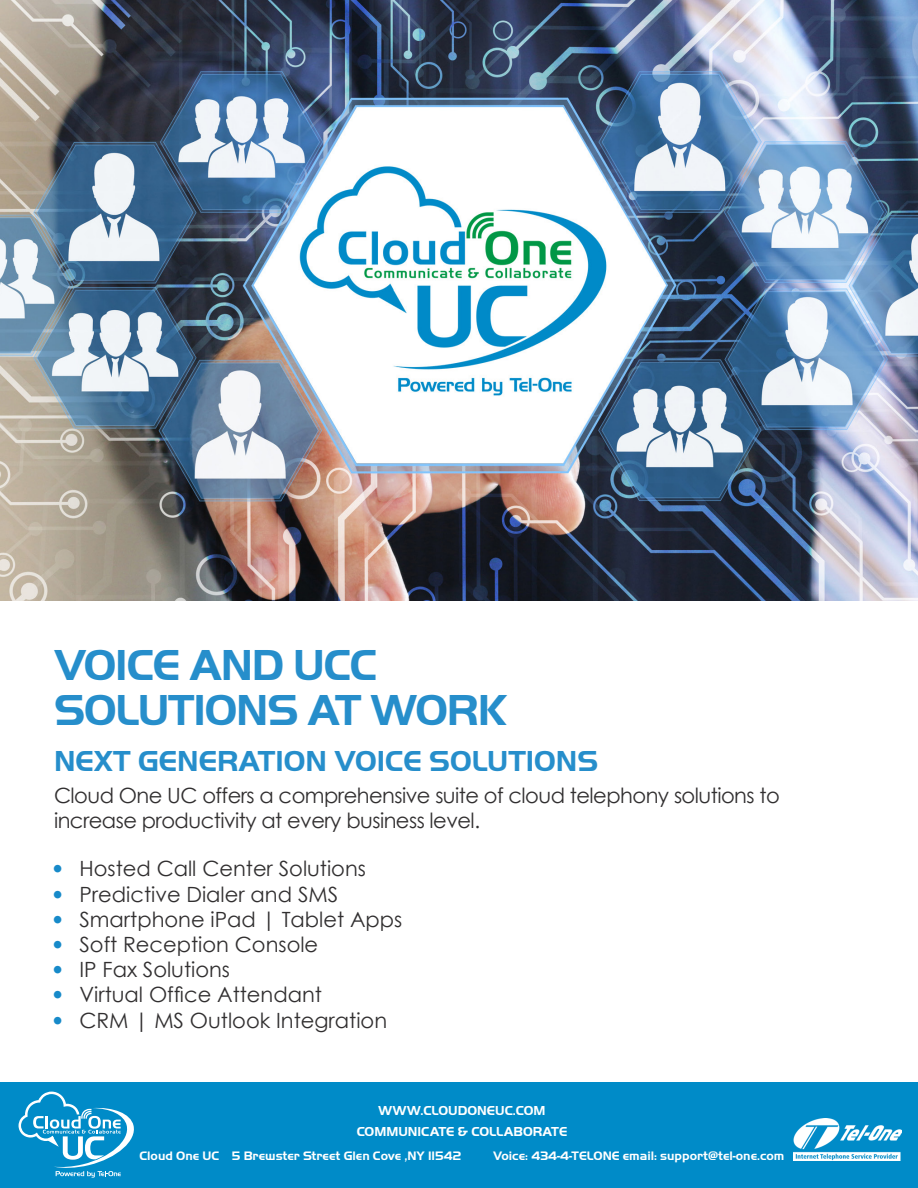
<style>
.page{position:relative;width:918px;height:1188px;background:#fff}
.page>*{position:absolute;margin:0;border:0;box-sizing:border-box;transform-origin:0 0}
.t1{font:700 45px "Handel Got D";letter-spacing:-.025em;color:#268ecb}
.t2{font:700 30px "Handel Got D";color:#268ecb}
.t3{font:21px "Century Gothic";color:#312f30}
.t4{font:21px "Century Gothic";letter-spacing:-.025em;color:#312f30}
.t5{font:700 13.5px "Handel Got D";color:#fff}
.t6{font:700 12.75px "Handel Got D";color:#fff}
.s1{font-family:"Avenir";color:#178ac9}
</style>
<div class="page">
<img style="left:0;top:0;width:918px;height:600px">
<div style="left:0;top:1083px;width:918px;height:105px;background:#008bc8"></div>
<svg style="left:19px;top:1092px;width:115px;height:86px"></svg>
<img style="left:794px;top:1118px;width:108px;height:42px">
<p class="t1" style="left:54px;top:639px;width:325px">VOICE AND UCC</p>
<p class="t1" style="left:54px;top:684px;width:455px">SOLUTIONS AT WORK</p>
<p class="t2" style="left:54px;top:744px;width:546px">NEXT GENERATION VOICE SOLUTIONS</p>
<p class="t4" style="left:54px;top:781px;width:727px">Cloud One UC offers a comprehensive suite of cloud telephony solutions to</p>
<p class="t4" style="left:54px;top:806px;width:428px">increase productivity at every business level.</p>
<p class="t3" style="left:52px;top:854px;width:315px"><span class="s1">•</span> Hosted Call Center Solutions</p>
<p class="t3" style="left:52px;top:879px;width:287px"><span class="s1">•</span> Predictive Dialer and SMS</p>
<p class="t3" style="left:52px;top:905px;width:351px"><span class="s1">•</span> Smartphone iPad | Tablet Apps</p>
<p class="t3" style="left:52px;top:930px;width:267px"><span class="s1">•</span> Soft Reception Console</p>
<p class="t3" style="left:52px;top:955px;width:179px"><span class="s1">•</span> IP Fax Solutions</p>
<p class="t3" style="left:52px;top:980px;width:271px"><span class="s1">•</span> Virtual Office Attendant</p>
<p class="t3" style="left:52px;top:1005px;width:336px"><span class="s1">•</span> CRM | MS Outlook Integration</p>
<p class="t5" style="left:378px;top:1103px;width:169px">WWW.CLOUDONEUC.COM</p>
<p class="t5" style="left:357px;top:1124px;width:212px">COMMUNICATE &amp; COLLABORATE</p>
<p class="t6" style="left:140px;top:1149px;width:323px">Cloud One UC 5 Brewster Street Glen Cove ,NY 11542</p>
<p class="t6" style="left:493px;top:1149px;width:293px">Voice: 434-4-TELONE email: support@tel-one.com</p>
</div>
